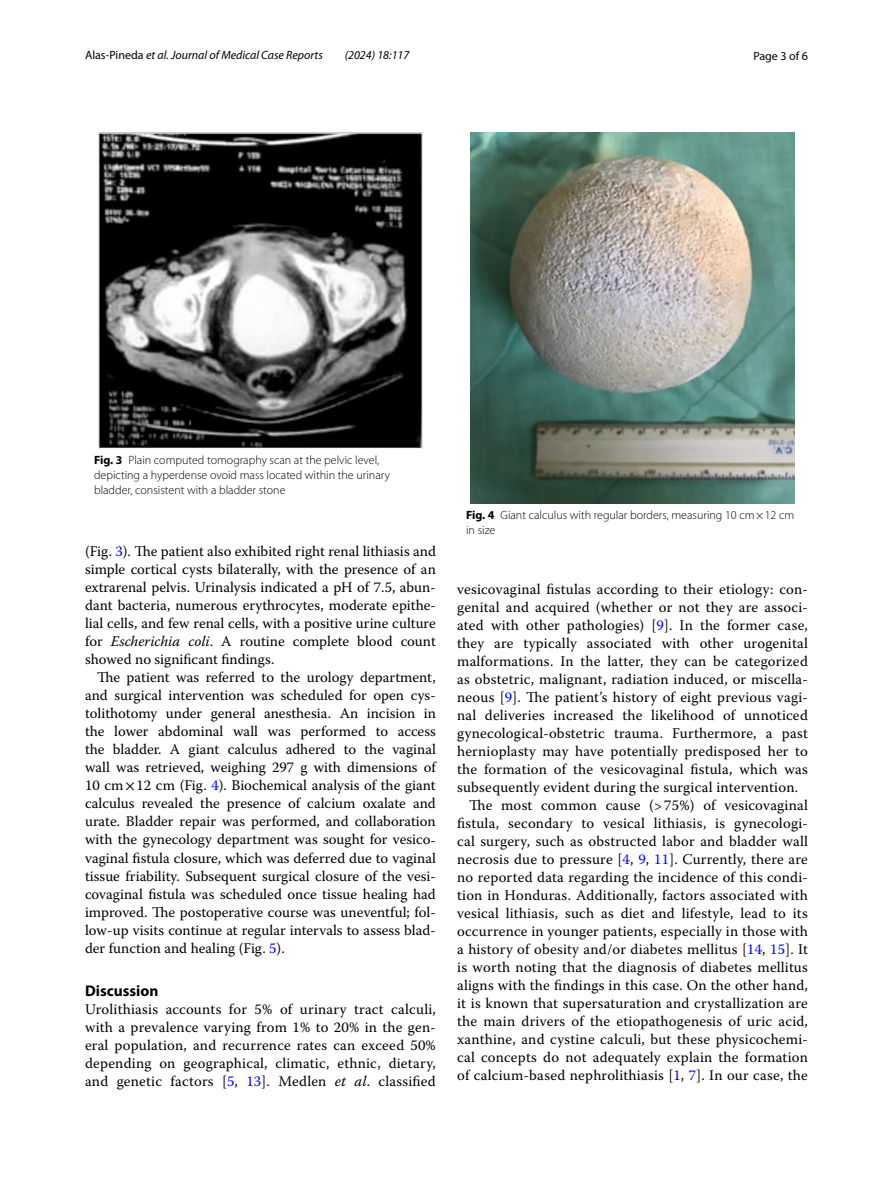
<style>
.page{position:relative;width:893px;height:1187px;background:#fff}
.page>*{position:absolute;margin:0;border:0;box-sizing:border-box;transform-origin:0 0}
.t1{font:700 15.45px "Myriad Pro";color:#000}
.t2{font:14.7px/18px "Warnock Pro";letter-spacing:.015em;color:#000;text-align:justify}
.t3{font:300 12px/15px "Myriad Pro";color:#000}
.t4{font:italic 12px "Myriad Pro";color:#000}
.t5{font:12px "Myriad Pro";color:#000}
.s1{font-style:normal}
.s2{font-weight:700}
.s3{color:#00f}
.s4{font-style:italic}
.s5{font-family:"STIX"}
</style>
<div class="page">
<img style="left:99px;top:133px;width:323px;height:316px">
<img style="left:471px;top:133px;width:323px;height:370px">
<p class="t4" style="left:85px;top:48px;width:239px"><span class="s1">Alas‑Pineda</span> et al. Journal of Medical Case Reports</p>
<p class="t4" style="left:345px;top:48px;width:66px">(2024) 18:117</p>
<p class="t5" style="left:753px;top:48px;width:56px">Page 3 of 6</p>
<p class="t3" style="left:94px;top:452px;width:297px"><span class="s2">Fig. 3</span> Plain computed tomography scan at the pelvic level, depicting a hyperdense ovoid mass located within the urinary bladder, consistent with a bladder stone</p>
<p class="t2" style="left:85px;top:542px;width:352px">(Fig. <span class="s3">3</span>). The patient also exhibited right renal lithiasis and simple cortical cysts bilaterally, with the presence of an extrarenal pelvis. Urinalysis indicated a pH of 7.5, abun&shy;dant bacteria, numerous erythrocytes, moderate epithe&shy;lial cells, and few renal cells, with a positive urine culture for <span class="s4">Escherichia coli</span>. A routine complete blood count showed no significant findings.</p>
<p class="t2" style="left:85px;top:668px;width:352px;text-indent:12px">The patient was referred to the urology department, and surgical intervention was scheduled for open cys&shy;tolithotomy under general anesthesia. An incision in the lower abdominal wall was performed to access the bladder. A giant calculus adhered to the vaginal wall was retrieved, weighing 297 g with dimensions of 10 cm<span class="s5">×</span>12 cm (Fig. <span class="s3">4</span>). Biochemical analysis of the giant calculus revealed the presence of calcium oxalate and urate. Bladder repair was performed, and collaboration with the gynecology department was sought for vesico&shy;vaginal fistula closure, which was deferred due to vaginal tissue friability. Subsequent surgical closure of the vesi&shy;covaginal fistula was scheduled once tissue healing had improved. The postoperative course was uneventful; fol&shy;low-up visits continue at regular intervals to assess blad&shy;der function and healing (Fig. <span class="s3">5</span>).</p>
<p class="t1" style="left:85px;top:980px;width:75px">Discussion</p>
<p class="t2" style="left:85px;top:999px;width:352px">Urolithiasis accounts for 5% of urinary tract calculi, with a prevalence varying from 1% to 20% in the gen&shy;eral population, and recurrence rates can exceed 50% depending on geographical, climatic, ethnic, dietary, and genetic factors [<span class="s3">5</span>, <span class="s3">13</span>]. Medlen <span class="s4">et al</span>. classified</p>
<p class="t3" style="left:466px;top:507px;width:330px"><span class="s2">Fig. 4</span> Giant calculus with regular borders, measuring 10 cm×12 cm in size</p>
<p class="t2" style="left:457px;top:579px;width:352px">vesicovaginal fistulas according to their etiology: con-</p>
<p class="t2" style="left:457px;top:597px;width:352px">genital and acquired (whether or not they are associ-</p>
<p class="t2" style="left:457px;top:615px;width:352px">ated with other pathologies) [<span class="s3">9</span>]. In the former case,</p>
<p class="t2" style="left:457px;top:633px;width:352px">they are typically associated with other urogenital</p>
<p class="t2" style="left:457px;top:651px;width:352px">malformations. In the latter, they can be categorized</p>
<p class="t2" style="left:457px;top:669px;width:352px">as obstetric, malignant, radiation induced, or miscella-</p>
<p class="t2" style="left:457px;top:687px;width:352px">neous [<span class="s3">9</span>]. The patient’s history of eight previous vagi-</p>
<p class="t2" style="left:457px;top:705px;width:352px">nal deliveries increased the likelihood of unnoticed</p>
<p class="t2" style="left:457px;top:723px;width:352px">gynecological-obstetric trauma. Furthermore, a past</p>
<p class="t2" style="left:457px;top:741px;width:352px">hernioplasty may have potentially predisposed her to</p>
<p class="t2" style="left:457px;top:759px;width:352px">the formation of the vesicovaginal fistula, which was</p>
<p class="t2" style="left:457px;top:777px;width:342px">subsequently evident during the surgical intervention.</p>
<p class="t2" style="left:469px;top:795px;width:340px">The most common cause (&gt; 75%) of vesicovaginal</p>
<p class="t2" style="left:457px;top:813px;width:352px">fistula, secondary to vesical lithiasis, is gynecologi-</p>
<p class="t2" style="left:457px;top:831px;width:352px">cal surgery, such as obstructed labor and bladder wall</p>
<p class="t2" style="left:457px;top:849px;width:352px">necrosis due to pressure [<span class="s3">4</span>, <span class="s3">9</span>, <span class="s3">11</span>]. Currently, there are</p>
<p class="t2" style="left:457px;top:867px;width:352px">no reported data regarding the incidence of this condi-</p>
<p class="t2" style="left:457px;top:885px;width:352px">tion in Honduras. Additionally, factors associated with</p>
<p class="t2" style="left:457px;top:903px;width:352px">vesical lithiasis, such as diet and lifestyle, lead to its</p>
<p class="t2" style="left:457px;top:921px;width:352px">occurrence in younger patients, especially in those with</p>
<p class="t2" style="left:457px;top:939px;width:352px">a history of obesity and/or diabetes mellitus [<span class="s3">14</span>, <span class="s3">15</span>]. It</p>
<p class="t2" style="left:457px;top:957px;width:352px">is worth noting that the diagnosis of diabetes mellitus</p>
<p class="t2" style="left:457px;top:975px;width:352px">aligns with the findings in this case. On the other hand,</p>
<p class="t2" style="left:457px;top:993px;width:352px">it is known that supersaturation and crystallization are</p>
<p class="t2" style="left:457px;top:1011px;width:352px">the main drivers of the etiopathogenesis of uric acid,</p>
<p class="t2" style="left:457px;top:1029px;width:352px">xanthine, and cystine calculi, but these physicochemi-</p>
<p class="t2" style="left:457px;top:1047px;width:352px">cal concepts do not adequately explain the formation</p>
<p class="t2" style="left:457px;top:1065px;width:352px">of calcium-based nephrolithiasis [<span class="s3">1</span>, <span class="s3">7</span>]. In our case, the</p>
</div>
